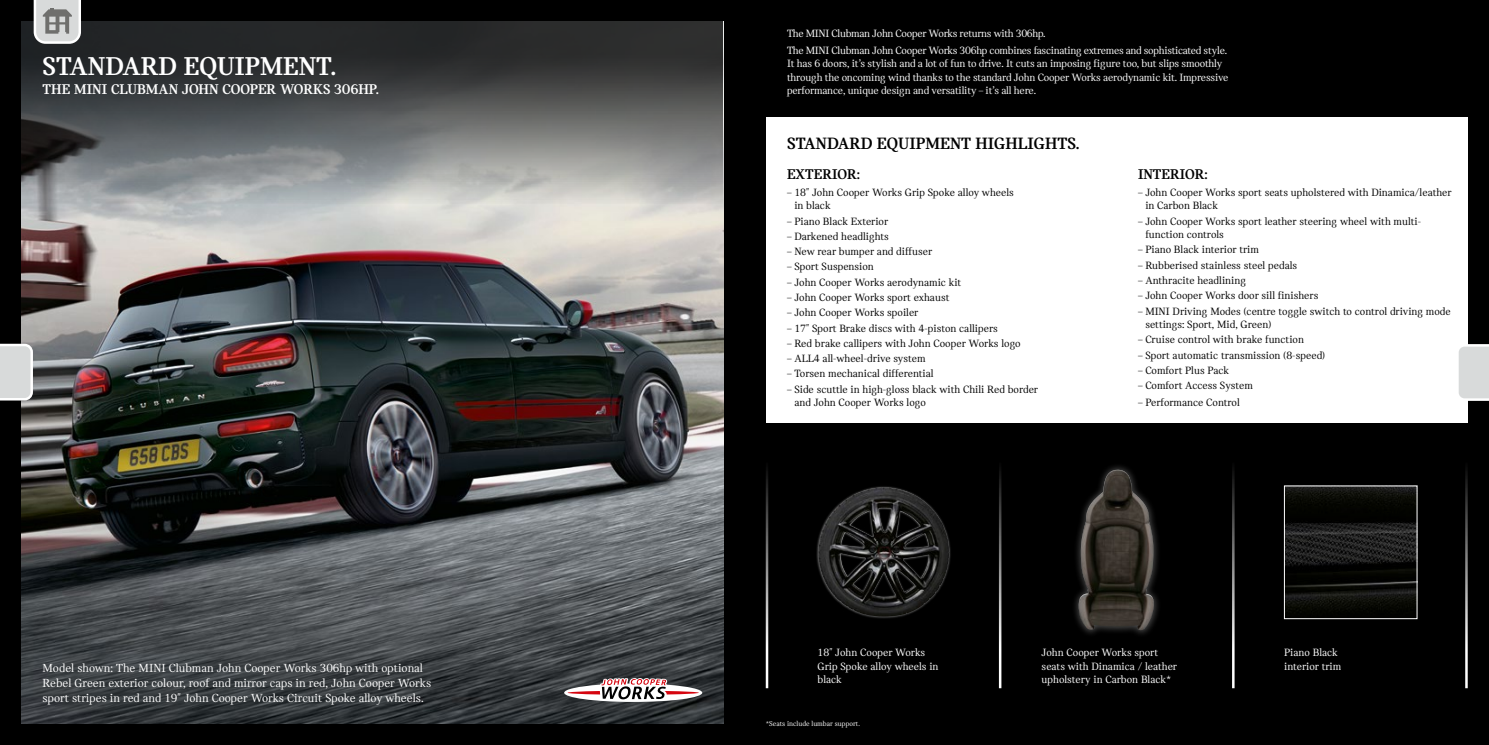
<style>
.page{position:relative;width:1489px;height:745px;background:#fff}
.page>*{position:absolute;margin:0;border:0;box-sizing:border-box;transform-origin:0 0}
.t1{font:700 27.5px "MINI Serif";color:#fff}
.t2{font:700 17.5px "MINI Serif";color:#000}
.t3{font:700 15px "MINI Serif";color:#fff}
.t4{font:700 15px "MINI Serif";color:#000}
.t5{font:12.5px/15px "MINI Serif";color:#fff}
.t6{font:11.25px/13.5px "MINI Serif";color:#000}
.t7{font:11.25px/13.5px "MINI Serif";letter-spacing:-.015em;color:#fff}
.t8{font:7.5px "MINI Serif";color:#fff}
</style>
<div class="page">
<div style="left:0;top:0;width:1488px;height:744px;background:#000"></div>
<img style="left:21px;top:204px;width:702px;height:519px">
<div style="left:765px;top:117px;width:702px;height:305px;background:#fff"></div>
<svg style="left:564px;top:677px;width:138px;height:24px;background:#9f8d8f"></svg>
<div style="left:816px;top:485px;width:135px;height:133px;background:#fff;opacity:.4"></div>
<img style="left:818px;top:487px;width:128px;height:129px">
<div style="left:1071px;top:462px;width:90px;height:175px;background:#fff;opacity:.3"></div>
<img style="left:1078px;top:469px;width:76px;height:161px">
<hr style="left:765px;top:461px;width:3px;height:226px;background:#fff">
<hr style="left:998px;top:461px;width:3px;height:226px;background:#fff">
<hr style="left:1231px;top:461px;width:3px;height:226px;background:#fff">
<hr style="left:1464px;top:461px;width:3px;height:226px;background:#fff">
<svg style="left:21px;top:21px;width:702px;height:183px;background:#5d5f60"></svg>
<img style="left:1285px;top:487px;width:130px;height:126px">
<svg style="left:1458px;top:344px;width:30px;height:56px;background:#dbdddd"></svg>
<svg style="left:0;top:343px;width:33px;height:57px;background:#d9dbdb"></svg>
<svg style="left:34px;top:0;width:47px;height:44px;background:#c1c3c2"></svg>
<h1 class="t1" style="left:43px;top:50px;width:295px">STANDARD EQUIPMENT.</h1>
<h3 class="t3" style="left:43px;top:81px;width:338px">THE MINI CLUBMAN JOHN COOPER WORKS 306HP.</h3>
<p class="t5" style="left:43px;top:660px;width:390px">Model shown: The MINI Clubman John Cooper Works 306hp with optional<br>Rebel Green exterior colour, roof and mirror caps in red, John Cooper Works sport stripes in red and 19" John Cooper Works Circuit Spoke alloy wheels.</p>
<p class="t7" style="left:787px;top:25px;width:441px;line-height:17px">The MINI Clubman John Cooper Works returns with 306hp.<br>The MINI Clubman John Cooper Works 306hp combines fascinating extremes and sophisticated style.</p>
<p class="t7" style="left:787px;top:57px;width:443px">It has 6 doors, it’s stylish and a lot of fun to drive. It cuts an imposing figure too, but slips smoothly through the oncoming wind thanks to the standard John Cooper Works aerodynamic kit. Impressive performance, unique design and versatility – it’s all here.</p>
<h2 class="t2" style="left:787px;top:133px;width:294px">STANDARD EQUIPMENT HIGHLIGHTS.</h2>
<h3 class="t4" style="left:787px;top:165px;width:75px">EXTERIOR:</h3>
<p class="t6" style="left:794px;top:185px;width:221px;text-indent:-7px">– 18" John Cooper Works Grip Spoke alloy wheels in black</p>
<p class="t6" style="left:787px;top:214px;width:103px">– Piano Black Exterior</p>
<p class="t6" style="left:787px;top:229px;width:103px">– Darkened headlights</p>
<p class="t6" style="left:787px;top:244px;width:147px">– New rear bumper and diffuser</p>
<p class="t6" style="left:787px;top:260px;width:88px">– Sport Suspension</p>
<p class="t6" style="left:787px;top:275px;width:176px">– John Cooper Works aerodynamic kit</p>
<p class="t6" style="left:787px;top:290px;width:164px">– John Cooper Works sport exhaust</p>
<p class="t6" style="left:787px;top:306px;width:133px">– John Cooper Works spoiler</p>
<p class="t6" style="left:787px;top:321px;width:212px">– 17" Sport Brake discs with 4-piston callipers</p>
<p class="t6" style="left:787px;top:336px;width:235px">– Red brake callipers with John Cooper Works logo</p>
<p class="t6" style="left:787px;top:351px;width:140px">– ALL4 all-wheel-drive system</p>
<p class="t6" style="left:787px;top:367px;width:148px">– Torsen mechanical differential</p>
<p class="t6" style="left:794px;top:382px;width:245px;text-indent:-7px">– Side scuttle in high-gloss black with Chili Red border and John Cooper Works logo</p>
<h3 class="t4" style="left:1137px;top:165px;width:71px">INTERIOR:</h3>
<p class="t6" style="left:1145px;top:185px;width:308px;text-indent:-7px">– John Cooper Works sport seats upholstered with Dinamica/leather in Carbon Black</p>
<p class="t6" style="left:1145px;top:214px;width:277px;text-indent:-7px">– John Cooper Works sport leather steering wheel with multi&shy;function controls</p>
<p class="t6" style="left:1137px;top:243px;width:122px">– Piano Black interior trim</p>
<p class="t6" style="left:1137px;top:258px;width:161px">– Rubberised stainless steel pedals</p>
<p class="t6" style="left:1137px;top:273px;width:109px">– Anthracite headlining</p>
<p class="t6" style="left:1137px;top:289px;width:182px">– John Cooper Works door sill finishers</p>
<p class="t6" style="left:1145px;top:304px;width:307px;text-indent:-7px">– MINI Driving Modes (centre toggle switch to control driving mode settings: Sport, Mid, Green)</p>
<p class="t6" style="left:1137px;top:333px;width:167px">– Cruise control with brake function</p>
<p class="t6" style="left:1137px;top:348px;width:189px">– Sport automatic transmission (8-speed)</p>
<p class="t6" style="left:1137px;top:363px;width:93px">– Comfort Plus Pack</p>
<p class="t6" style="left:1137px;top:378px;width:116px">– Comfort Access System</p>
<p class="t6" style="left:1137px;top:395px;width:103px">– Performance Control</p>
<p class="t7" style="left:817px;top:645px;width:122px">18" John Cooper Works<br>Grip Spoke alloy wheels in black</p>
<p class="t7" style="left:1041px;top:645px;width:137px">John Cooper Works sport seats with Dinamica / leather upholstery in Carbon Black*</p>
<p class="t8" style="left:765px;top:718px;width:96px">*Seats include lumbar support.</p>
<p class="t7" style="left:1283px;top:645px;width:59px">Piano Black interior trim</p>
</div>
